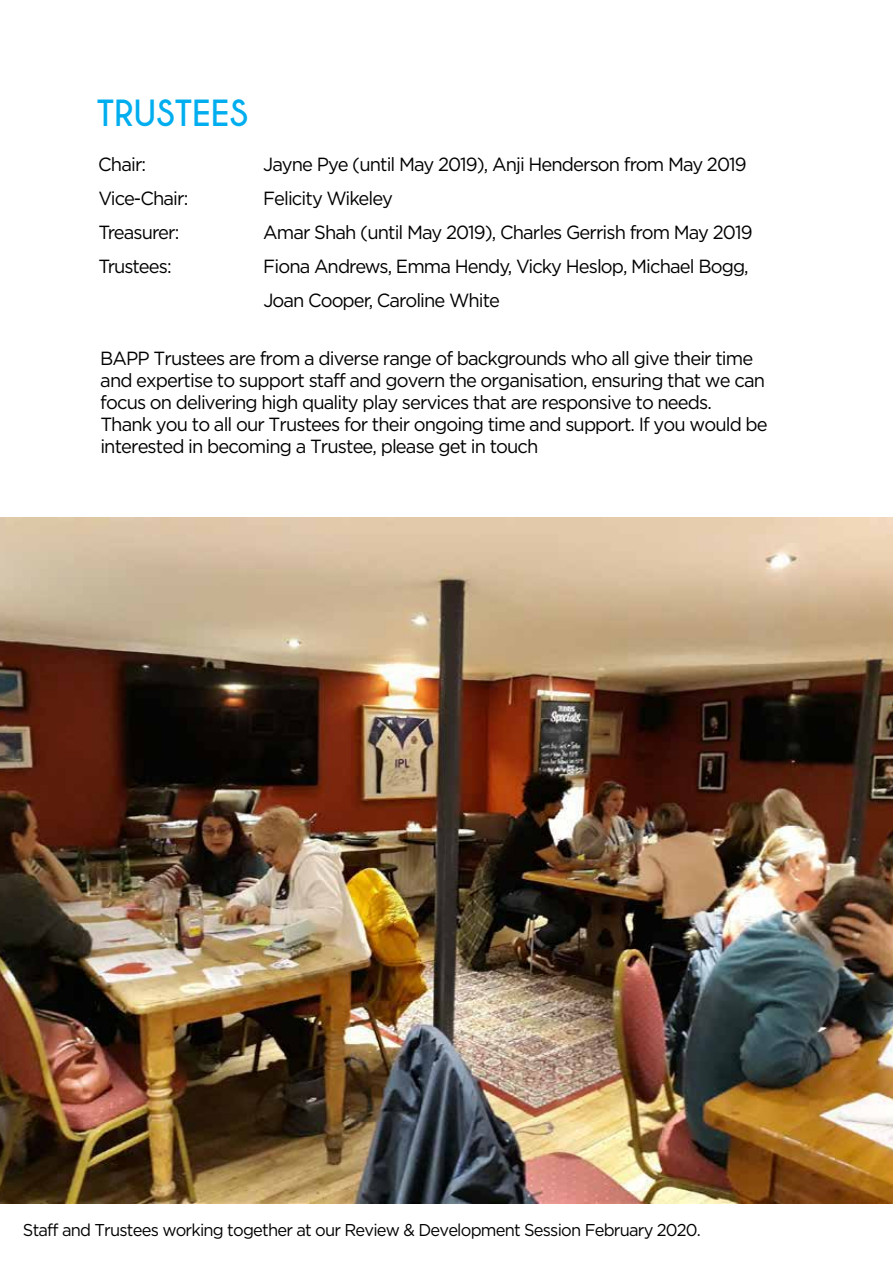
<style>
.page{position:relative;width:893px;height:1263px;background:#fff}
.page>*{position:absolute;margin:0;border:0;box-sizing:border-box;transform-origin:0 0}
.t1{font:700 33.9px "Caviar Dreams";color:#00aeef}
.t2{font:19.05px/22px "Gotham HTF";letter-spacing:-.05em;color:#000;scale:.96 1}
.t3{font:17.1px "Gotham HTF";letter-spacing:-.05em;color:#000;scale:.96 1}
</style>
<div class="page">
<img style="left:0;top:517px;width:893px;height:686px">
<h1 class="t1" style="left:97px;top:93px;width:153px">TRUSTEES</h1>
<p class="t2" style="left:98px;top:153px;width:51px">Chair:</p>
<p class="t2" style="left:263px;top:153px;width:505px">Jayne Pye (until May 2019), Anji Henderson from May 2019</p>
<p class="t2" style="left:98px;top:187px;width:95px">Vice-Chair:</p>
<p class="t2" style="left:263px;top:187px;width:136px">Felicity Wikeley</p>
<p class="t2" style="left:98px;top:221px;width:86px">Treasurer:</p>
<p class="t2" style="left:263px;top:221px;width:511px">Amar Shah (until May 2019), Charles Gerrish from May 2019</p>
<p class="t2" style="left:98px;top:255px;width:78px">Trustees:</p>
<p class="t2" style="left:263px;top:249px;width:507px;line-height:33.9px">Fiona Andrews, Emma Hendy, Vicky Heslop, Michael Bogg,<br>Joan Cooper, Caroline White</p>
<p class="t2" style="left:100px;top:347px;width:697px">BAPP Trustees are from a diverse range of backgrounds who all give their time and expertise to support staff and govern the organisation, ensuring that we can focus on delivering high quality play services that are responsive to needs.<br>Thank you to all our Trustees for their ongoing time and support. If you would be interested in becoming a Trustee, please get in touch</p>
<p class="t3" style="left:23px;top:1221px;width:708px">Staff and Trustees working together at our Review &amp; Development Session February 2020.</p>
</div>
